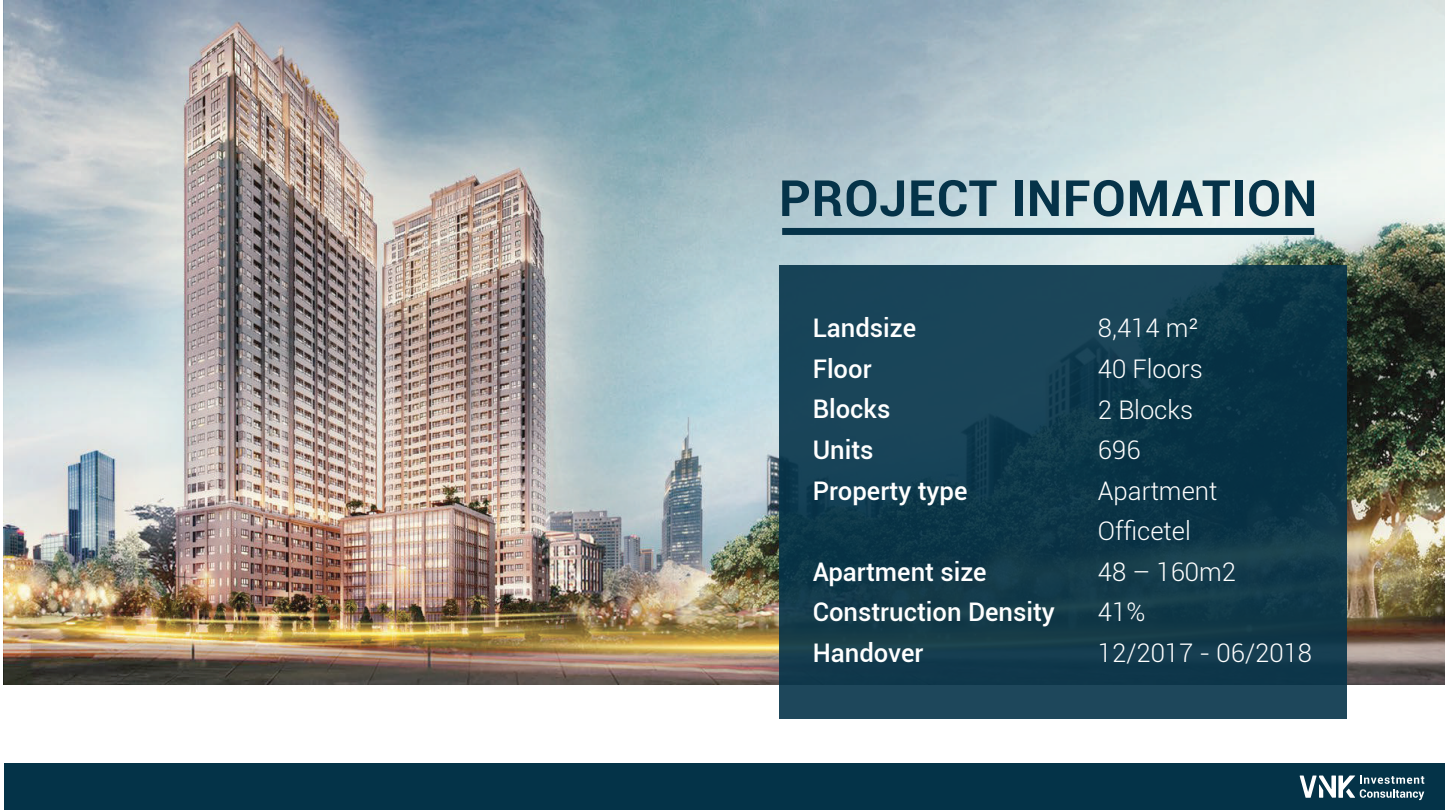
<style>
.page{position:relative;width:1445px;height:810px;background:#fff}
.page>*{position:absolute;margin:0;border:0;box-sizing:border-box;transform-origin:0 0}
.t1{font:700 50px "Roboto";letter-spacing:.015em;color:#053349}
.t2{font:500 25.7px/40.5px "Roboto";color:#fff}
.t3{font:300 25.7px/40.5px "Roboto";color:#fff}
</style>
<div class="page">
<img style="left:4px;top:0;width:1441px;height:684px">
<svg style="left:779px;top:265px;width:567px;height:454px;background:#123b4e"></svg>
<div style="left:782px;top:228px;width:532px;height:7px;background:#053349"></div>
<div style="left:4px;top:764px;width:1441px;height:46px;background:#043348"></div>
<svg style="left:1299px;top:776px;width:125px;height:24px"></svg>
<h1 class="t1" style="left:779px;top:163px;width:540px">PROJECT INFOMATION</h1>
<p class="t2" style="left:813px;top:307px;width:156px">Landsize<br>Floor<br>Blocks<br>Units<br>Property type</p>
<p class="t2" style="left:813px;top:550px;width:244px">Apartment size<br>Construction Density<br>Handover</p>
<p class="t3" style="left:1098px;top:307px;width:216px">8,414 m²<br>40 Floors<br>2 Blocks<br>696<br>Apartment<br>Officetel<br>48 – 160m2<br>41%<br>12/2017 - 06/2018</p>
</div>
